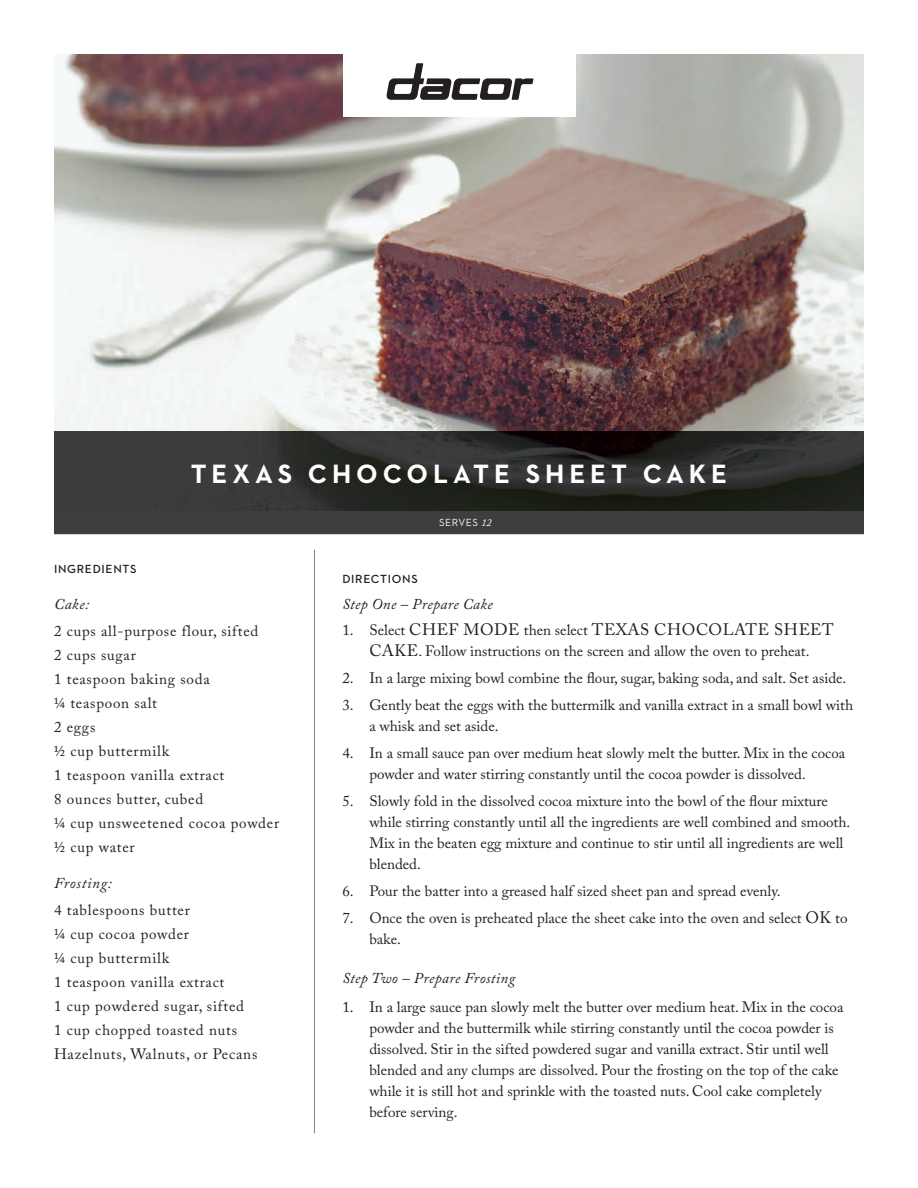
<style>
.page{position:relative;width:918px;height:1188px;background:#fff}
.page>*{position:absolute;margin:0;border:0;box-sizing:border-box;transform-origin:0 0}
.t1{font:700 27px "Neutraface 2 Text";letter-spacing:.18em;color:#fff}
.t2{font:16.5px "Adobe Caslon Pro";color:#231f20}
.t3{font:15px/21px "Adobe Caslon Pro";color:#231f20}
.t4{font:15px/24px "Adobe Caslon Pro";letter-spacing:.05em;color:#231f20}
.t5{font:italic 15px "Adobe Caslon Pro";letter-spacing:.025em;color:#231f20}
.t6{font:italic 15px "Adobe Caslon Pro";letter-spacing:.05em;color:#231f20}
.t7{font:600 12px "Neutraface 2 Text";letter-spacing:.06em;color:#231f20}
.t8{font:10.5px "Neutraface 2 Text";letter-spacing:.05em;color:#fff}
.s1{font-family:"Adobe Caslon Pro";font-style:italic}
.s2{font-size:15px}
.s3{font-size:16.5px}
</style>
<div class="page">
<hr style="left:314px;top:550px;width:1px;height:583px;background:#808285">
<img style="left:54px;top:54px;width:810px;height:378px">
<div style="left:54px;top:510px;width:810px;height:24px;background:#3e3e3f"></div>
<img style="left:54px;top:432px;width:810px;height:78px">
<div style="left:343px;top:54px;width:233px;height:63px;background:#fff"></div>
<svg style="left:386px;top:63px;width:147px;height:37px"></svg>
<h1 class="t1" style="left:191px;top:456px;width:538px">TEXAS CHOCOLATE SHEET CAKE</h1>
<p class="t8" style="left:439px;top:516px;width:54px">SERVES <span class="s1">12</span></p>
<p class="t7" style="left:54px;top:562px;width:84px">INGREDIENTS</p>
<p class="t5" style="left:54px;top:595px;width:37px">Cake:</p>
<p class="t4" style="left:54px;top:619px;width:227px">2 cups all-purpose flour, sifted<br>2 cups sugar<br>1 teaspoon baking soda<br>¼ teaspoon salt<br>2 eggs<br>½ cup buttermilk<br>1 teaspoon vanilla extract<br>8 ounces butter, cubed<br>¼ cup unsweetened cocoa powder ½ cup water</p>
<p class="t6" style="left:54px;top:874px;width:59px">Frosting:</p>
<p class="t4" style="left:54px;top:898px;width:205px">4 tablespoons butter<br>¼ cup cocoa powder<br>¼ cup buttermilk<br>1 teaspoon vanilla extract<br>1 cup powdered sugar, sifted<br>1 cup chopped toasted nuts<br>Hazelnuts, Walnuts, or Pecans</p>
<p class="t7" style="left:342px;top:571px;width:77px">DIRECTIONS</p>
<p class="t2" style="left:342px;top:619px;width:493px"><span class="s2">1. Select</span> CHEF MODE <span class="s2">then select</span> TEXAS CHOCOLATE SHEET</p>
<p class="t3" style="left:369px;top:640px;width:442px"><span class="s3">CAKE</span>. Follow instructions on the screen and allow the oven to preheat.</p>
<p class="t3" style="left:342px;top:667px;width:505px">2. In a large mixing bowl combine the our, sugar, baking soda, and salt. Set aside.</p>
<p class="t3" style="left:369px;top:694px;width:485px;text-indent:-27px">3. Gently beat the eggs with the buttermilk and vanilla extract in a small bowl with a whisk and set aside.</p>
<p class="t3" style="left:369px;top:742px;width:477px;text-indent:-27px">4. In a small sauce pan over medium heat slowly melt the butter. Mix in the cocoa powder and water stirring constantly until the cocoa powder is dissolved.</p>
<p class="t3" style="left:369px;top:790px;width:482px;text-indent:-27px">5. Slowly fold in the dissolved cocoa mixture into the bowl of the our mixture while stirring constantly until all the ingredients are well combined and smooth.<br>Mix in the beaten egg mixture and continue to stir until all ingredients are well blended.</p>
<p class="t3" style="left:342px;top:880px;width:440px">6. Pour the batter into a greased half sized sheet pan and spread evenly.</p>
<p class="t3" style="left:369px;top:907px;width:480px;text-indent:-27px">7. Once the oven is preheated place the sheet cake into the oven and select <span class="s3">OK</span> to bake.</p>
<p class="t5" style="left:342px;top:595px;width:152px">Step One – Prepare Cake</p>
<p class="t5" style="left:342px;top:969px;width:174px">Step Two – Prepare Frosting</p>
<p class="t3" style="left:369px;top:997px;width:476px;text-indent:-27px">1. In a large sauce pan slowly melt the butter over medium heat. Mix in the cocoa powder and the buttermilk while stirring constantly until the cocoa powder is dissolved. Stir in the sifted powdered sugar and vanilla extract. Stir until well blended and any clumps are dissolved. Pour the frosting on the top of the cake while it is still hot and sprinkle with the toasted nuts. Cool cake completely before serving.</p>
</div>
